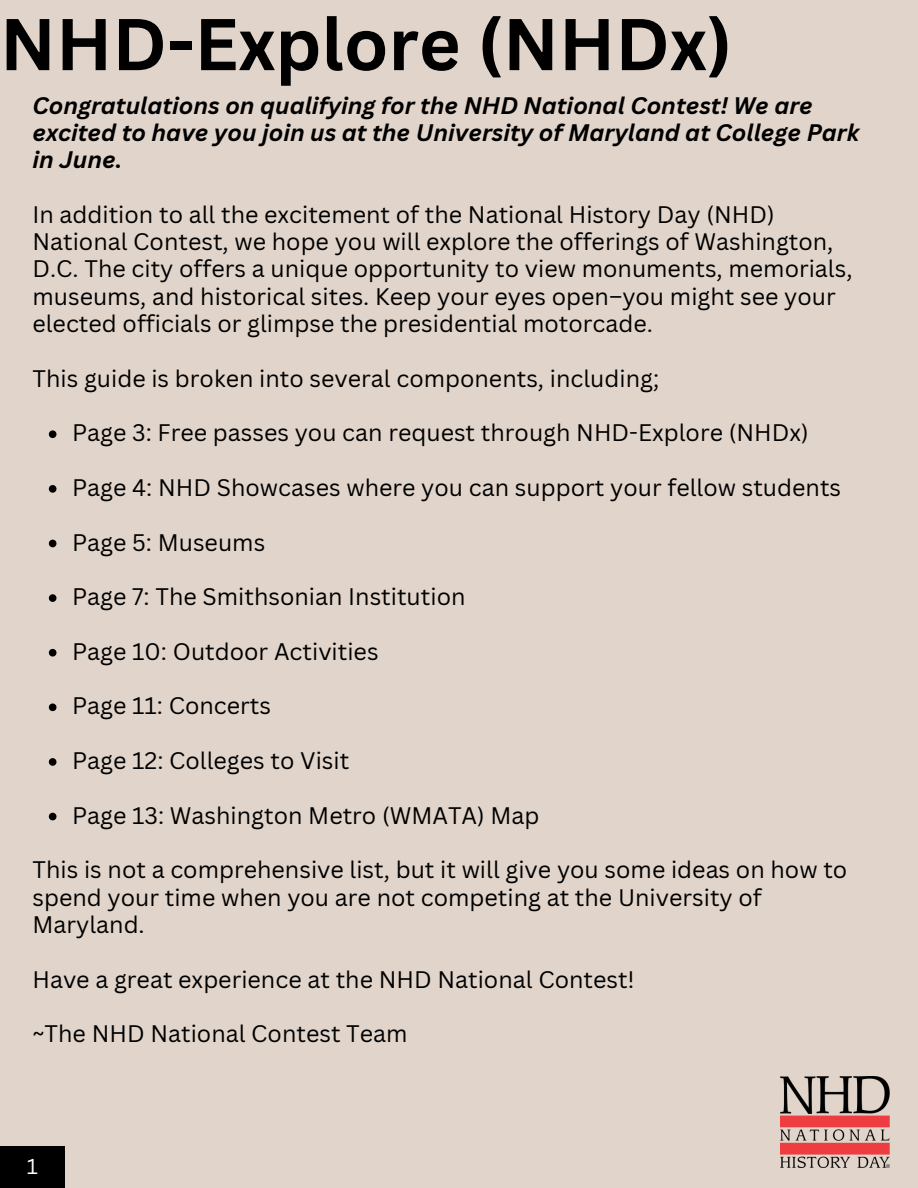
<style>
.page{position:relative;width:918px;height:1188px;background:#e1d4ca}
.page>*{position:absolute;margin:0;border:0;box-sizing:border-box;transform-origin:0 0}
.t1{font:700 71.55px "Canva Sans";color:#000}
.t2{font:23.25px/27.3px "Canva Sans";color:#000}
.t3{font:italic 700 23.25px/27.3px "Canva Sans";color:#000}
.t4{font:21px "Canva Sans";color:#fff}
</style>
<div class="page">
<img style="left:780px;top:1076px;width:109px;height:91px">
<svg style="left:49px;top:430px;width:7px;height:8px"></svg>
<svg style="left:49px;top:485px;width:7px;height:8px"></svg>
<svg style="left:49px;top:540px;width:7px;height:7px"></svg>
<svg style="left:49px;top:594px;width:7px;height:8px"></svg>
<svg style="left:49px;top:649px;width:7px;height:8px"></svg>
<svg style="left:49px;top:704px;width:7px;height:7px"></svg>
<svg style="left:49px;top:758px;width:7px;height:8px"></svg>
<svg style="left:49px;top:813px;width:7px;height:7px"></svg>
<div style="left:0;top:1147px;width:65px;height:41px;background:#000"></div>
<h1 class="t1" style="left:0;top:-6px;width:734px">NHD-Explore (NHDx)</h1>
<p class="t3" style="left:32px;top:91px;width:828px">Congratulations on qualifying for the NHD National Contest! We are excited to have you join us at the University of Maryland at College Park in June.</p>
<p class="t2" style="left:32px;top:200px;width:822px">In addition to all the excitement of the National History Day (NHD)<br>National Contest, we hope you will explore the offerings of Washington, D.C. The city offers a unique opportunity to view monuments, memorials, museums, and historical sites. Keep your eyes open–you might see your elected officials or glimpse the presidential motorcade.</p>
<p class="t2" style="left:32px;top:364px;width:628px">This guide is broken into several components, including;</p>
<p class="t2" style="left:72px;top:419px;width:738px">Page 3: Free passes you can request through NHD-Explore (NHDx)</p>
<p class="t2" style="left:72px;top:473px;width:771px">Page 4: NHD Showcases where you can support your fellow students</p>
<p class="t2" style="left:72px;top:528px;width:195px">Page 5: Museums</p>
<p class="t2" style="left:72px;top:583px;width:395px">Page 7: The Smithsonian Institution</p>
<p class="t2" style="left:72px;top:637px;width:308px">Page 10: Outdoor Activities</p>
<p class="t2" style="left:72px;top:692px;width:201px">Page 11: Concerts</p>
<p class="t2" style="left:72px;top:746px;width:279px">Page 12: Colleges to Visit</p>
<p class="t2" style="left:72px;top:801px;width:469px">Page 13: Washington Metro (WMATA) Map</p>
<p class="t2" style="left:32px;top:856px;width:816px">This is not a comprehensive list, but it will give you some ideas on how to spend your time when you are not competing at the University of<br>Maryland.</p>
<p class="t2" style="left:32px;top:965px;width:604px">Have a great experience at the NHD National Contest!</p>
<p class="t2" style="left:32px;top:1019px;width:377px">~The NHD National Contest Team</p>
<p class="t4" style="left:27px;top:1151px;width:13px">1</p>
</div>
